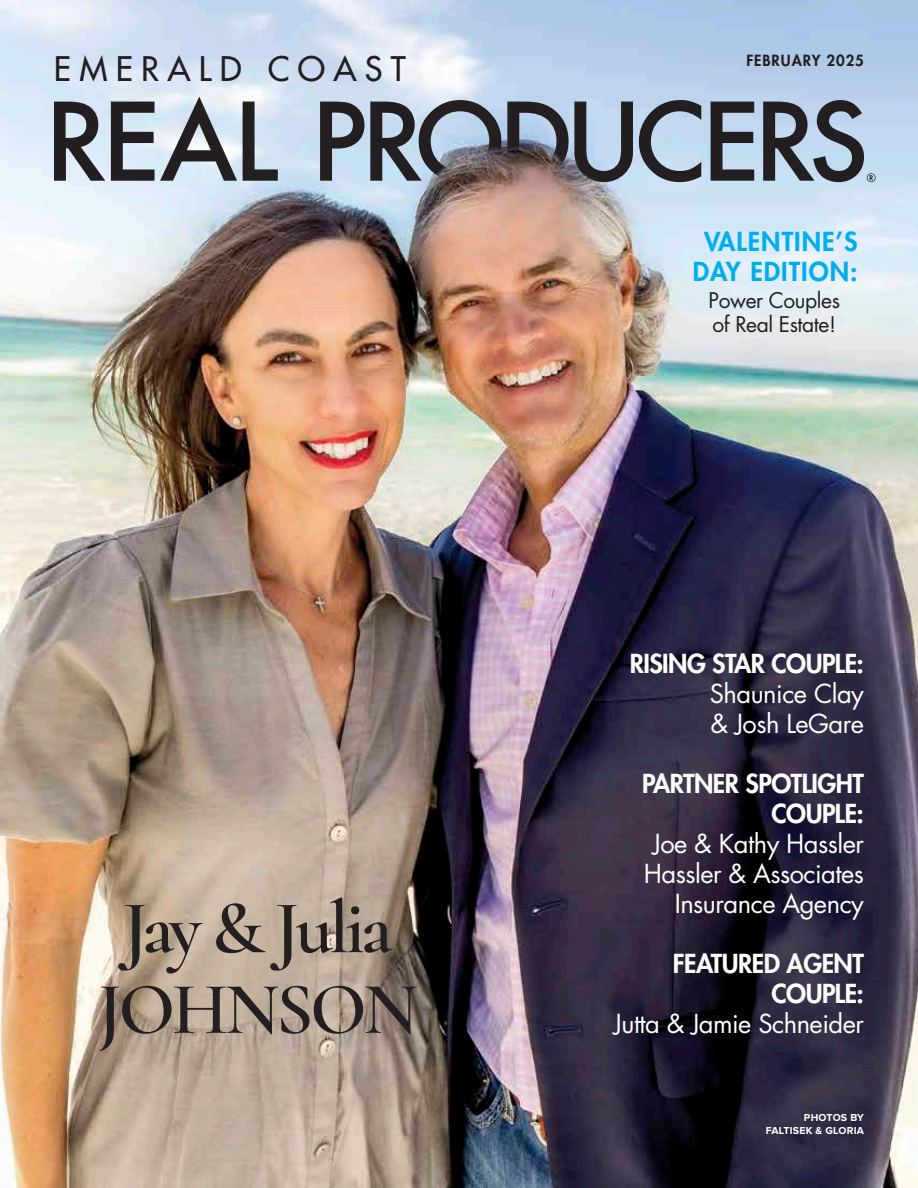
<style>
.page{position:relative;width:918px;height:1188px;background:#fff}
.page>*{position:absolute;margin:0;border:0;box-sizing:border-box;transform-origin:0 0}
.t1{font:600 75.75px "Cormorant";letter-spacing:-.055em;color:#231f20}
.t2{font:600 74.1px "Cormorant";letter-spacing:-.045em;color:#231f20}
.t3{font:500 33px "Futura Std";letter-spacing:.25em;color:#231f20}
.t4{font:25.5px/30px "Futura Std";letter-spacing:-.02em;color:#fff}
.t5{font:800 25.5px/30px "Futura Std";letter-spacing:-.02em;color:#fff;text-align:right}
.t6{font:800 25.5px/30px "Futura Std";letter-spacing:.04em;color:#00aeef;text-align:center}
.t7{font:21px/24px "Futura Std";letter-spacing:-.02em;color:#231f20}
.t8{font:800 15px "Futura Std";letter-spacing:.06em;color:#231f20}
.t9{font:700 10.5px/13.5px "Proxima Nova";letter-spacing:.02em;color:#fff;text-align:right}
</style>
<div class="page">
<img style="left:0;top:0;width:918px;height:1188px">
<svg style="left:54px;top:97px;width:822px;height:85px;background:#8b96a4"></svg>
<img style="left:54px;top:108px;width:647px;height:540px">
<p class="t3" style="left:54px;top:48px;width:353px">EMERALD COAST</p>
<p class="t8" style="left:746px;top:51px;width:119px">FEBRUARY 2025</p>
<h1 class="t1" style="left:122px;top:882px;width:272px">Jay &amp; Julia</h1>
<h2 class="t2" style="left:97px;top:964px;width:322px">JOHNSON</h2>
<p class="t6" style="left:693px;top:227px;width:166px">VALENTINE’S<br>DAY EDITION:</p>
<p class="t7" style="left:709px;top:289px;width:133px">Power Couples of Real Estate!</p>
<p class="t5" style="left:630px;top:648px;width:236px">RISING STAR COUPLE:</p>
<p class="t4" style="left:710px;top:679px;width:156px">Shaunice Clay &amp; Josh LeGare</p>
<p class="t5" style="left:642px;top:768px;width:223px">PARTNER SPOTLIGHT<br>COUPLE:</p>
<p class="t4" style="left:644px;top:829px;width:222px;text-align:right">Joe &amp; Kathy Hassler<br>Hassler &amp; Associates<br>Insurance Agency</p>
<p class="t5" style="left:673px;top:948px;width:193px">FEATURED AGENT<br>COUPLE:</p>
<p class="t4" style="left:614px;top:1009px;width:252px">Jutta &amp; Jamie Schneider</p>
<p class="t9" style="left:766px;top:1111px;width:100px">PHOTOS BY<br>FALTISEK &amp; GLORIA</p>
</div>
